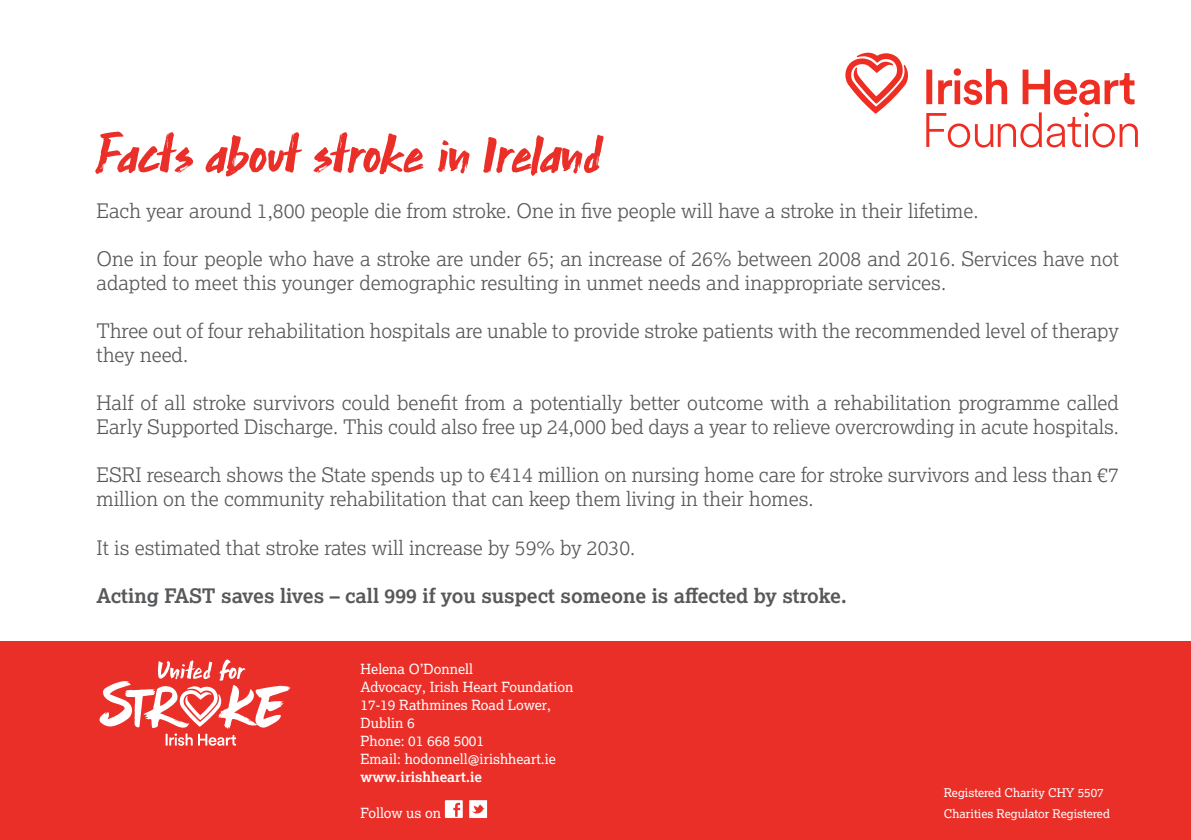
<style>
.page{position:relative;width:1191px;height:840px;background:#fff}
.page>*{position:absolute;margin:0;border:0;box-sizing:border-box;transform-origin:0 0}
.t1{font:56px "Extra Mile";color:#ea2f29}
.t2{font:300 20px/24px "Lexia";color:#57585a}
.t3{font:700 20px "Lexia";color:#57585a}
.t4{font:14px/18px "Lexia";color:#fff}
.t5{font:700 14px "Lexia";color:#fff}
.t6{font:12px/21px "Lexia";color:#fff}
</style>
<div class="page">
<div style="left:0;top:641px;width:1191px;height:198px;background:#ea2f29"></div>
<svg style="left:845px;top:53px;width:292px;height:94px"></svg>
<svg style="left:445px;top:800px;width:18px;height:17px"></svg>
<svg style="left:469px;top:800px;width:18px;height:17px"></svg>
<svg style="left:99px;top:659px;width:192px;height:86px"></svg>
<h1 class="t1" style="left:97px;top:112px;width:508px">Facts about stroke in Ireland</h1>
<p class="t2" style="left:97px;top:198px;width:883px">Each year around 1,800 people die from stroke. One in five people will have a stroke in their lifetime.</p>
<p class="t2" style="left:97px;top:246px;width:1024px">One in four people who have a stroke are under 65; an increase of 26% between 2008 and 2016. Services have not adapted to meet this younger demographic resulting in unmet needs and inappropriate services.</p>
<p class="t2" style="left:97px;top:318px;width:1024px">Three out of four rehabilitation hospitals are unable to provide stroke patients with the recommended level of therapy they need.</p>
<p class="t2" style="left:97px;top:390px;width:1024px">Half of all stroke survivors could benefit from a potentially better outcome with a rehabilitation programme called<br>Early Supported Discharge. This could also free up 24,000 bed days a year to relieve overcrowding in acute hospitals.</p>
<p class="t2" style="left:97px;top:462px;width:1023px">ESRI research shows the State spends up to €414 million on nursing home care for stroke survivors and less than €7 million on the community rehabilitation that can keep them living in their homes.</p>
<p class="t2" style="left:97px;top:534px;width:540px">It is estimated that stroke rates will increase by 59% by 2030.</p>
<p class="t3" style="left:97px;top:582px;width:752px">Acting FAST saves lives – call 999 if you suspect someone is affected by stroke.</p>
<p class="t4" style="left:360px;top:659px;width:214px">Helena O’Donnell<br>Advocacy, Irish Heart Foundation<br>17-19 Rathmines Road Lower,<br>Dublin 6<br>Phone: 01 668 5001<br>Email: hodonnell@irishheart.ie</p>
<p class="t5" style="left:360px;top:768px;width:123px">www.irishheart.ie</p>
<p class="t4" style="left:360px;top:803px;width:82px">Follow us on</p>
<p class="t6" style="left:944px;top:781px;width:167px">Registered Charity CHY 5507<br>Charities Regulator Registered</p>
</div>
